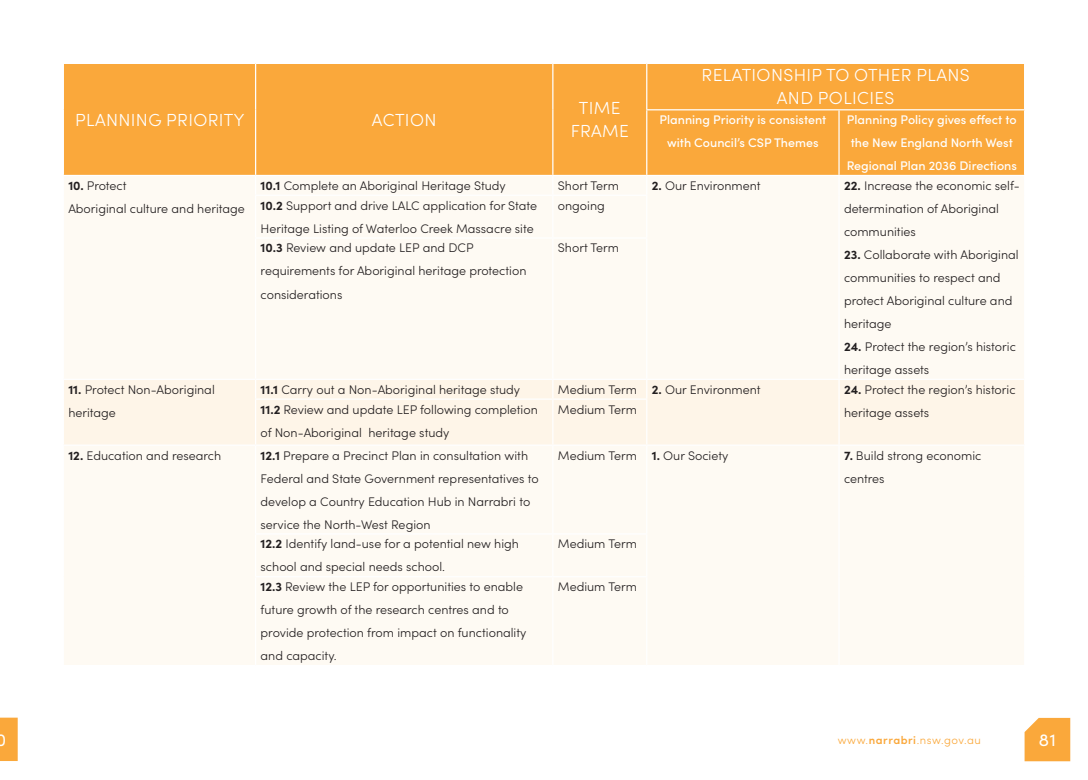
<style>
.page{position:relative;width:1088px;height:780px;background:#fff}
.page>*{position:absolute;margin:0;border:0;box-sizing:border-box;transform-origin:0 0}
.Sub_Header{font:300 17.5px/23px "Sofia Pro";letter-spacing:.02em;color:#fff;text-align:center}
.t1{font:17.5px "Sofia Pro";color:#fff}
.Body_Text{font:300 12.5px/23px "Sofia Pro";color:#231f20}
.Body_Text-2{font:500 12.5px/23px "Sofia Pro";color:#fff;text-align:center}
.t2{font:300 11.25px "Sofia Pro";letter-spacing:.05em;color:#faa83b}
.s1{font-weight:700}
.s2{font-weight:600}
</style>
<div class="page">
<svg style="left:1024px;top:717px;width:46px;height:44px"></svg>
<svg style="left:0;top:717px;width:18px;height:44px"></svg>
<div style="left:64px;top:64px;width:960px;height:111px;background:#faa83b"></div>
<div style="left:64px;top:176px;width:960px;height:489px;background:#fefaf3"></div>
<div style="left:64px;top:380px;width:960px;height:64px;background:#fef5e8"></div>
<hr style="left:255px;top:64px;width:1px;height:46px;background:#fff">
<hr style="left:552px;top:64px;width:1px;height:46px;background:#fff">
<hr style="left:255px;top:110px;width:1px;height:65px;background:#fff">
<hr style="left:552px;top:110px;width:1px;height:65px;background:#fff">
<svg style="left:255px;top:176px;width:1px;height:19px"></svg>
<svg style="left:552px;top:176px;width:1px;height:19px"></svg>
<hr style="left:255px;top:196px;width:1px;height:41px;background:#fff">
<hr style="left:552px;top:196px;width:1px;height:41px;background:#fff">
<hr style="left:255px;top:239px;width:1px;height:140px;background:#fff">
<hr style="left:552px;top:239px;width:1px;height:140px;background:#fff">
<svg style="left:255px;top:380px;width:1px;height:18px"></svg>
<svg style="left:552px;top:380px;width:1px;height:18px"></svg>
<hr style="left:255px;top:400px;width:1px;height:44px;background:#fff">
<hr style="left:552px;top:400px;width:1px;height:44px;background:#fff">
<hr style="left:255px;top:446px;width:1px;height:87px;background:#fff">
<hr style="left:552px;top:446px;width:1px;height:87px;background:#fff">
<hr style="left:255px;top:534px;width:1px;height:42px;background:#fff">
<hr style="left:552px;top:534px;width:1px;height:42px;background:#fff">
<hr style="left:255px;top:577px;width:1px;height:88px;background:#fff">
<hr style="left:552px;top:577px;width:1px;height:88px;background:#fff">
<hr style="left:646px;top:64px;width:1px;height:45px;background:#fff">
<hr style="left:646px;top:109px;width:193px;height:1px;background:#fff">
<hr style="left:646px;top:110px;width:1px;height:65px;background:#fff">
<hr style="left:839px;top:109px;width:186px;height:1px;background:#fff">
<hr style="left:838px;top:110px;width:2px;height:65px;background:#fff">
<svg style="left:646px;top:176px;width:1px;height:19px"></svg>
<svg style="left:838px;top:176px;width:2px;height:19px"></svg>
<hr style="left:646px;top:196px;width:1px;height:41px;background:#fff">
<hr style="left:838px;top:195px;width:2px;height:43px;background:#fff">
<hr style="left:646px;top:239px;width:1px;height:140px;background:#fff">
<hr style="left:838px;top:238px;width:2px;height:141px;background:#fff">
<svg style="left:646px;top:380px;width:1px;height:18px"></svg>
<svg style="left:838px;top:380px;width:2px;height:19px"></svg>
<hr style="left:646px;top:400px;width:1px;height:44px;background:#fff">
<hr style="left:838px;top:399px;width:2px;height:45px;background:#fff">
<hr style="left:646px;top:446px;width:1px;height:87px;background:#fff">
<hr style="left:838px;top:446px;width:2px;height:88px;background:#fff">
<hr style="left:646px;top:534px;width:1px;height:42px;background:#fff">
<hr style="left:838px;top:534px;width:2px;height:42px;background:#fff">
<hr style="left:646px;top:577px;width:1px;height:88px;background:#fff">
<hr style="left:838px;top:576px;width:2px;height:89px;background:#fff">
<hr style="left:63px;top:379px;width:193px;height:1px;background:#fff">
<hr style="left:63px;top:444px;width:193px;height:2px;background:#fff">
<hr style="left:255px;top:195px;width:298px;height:1px;background:#fff">
<hr style="left:553px;top:195px;width:94px;height:1px;background:#fff">
<hr style="left:255px;top:237px;width:298px;height:2px;background:#fff">
<hr style="left:553px;top:237px;width:94px;height:2px;background:#fff">
<hr style="left:256px;top:379px;width:297px;height:1px;background:#fff">
<hr style="left:553px;top:379px;width:94px;height:1px;background:#fff">
<hr style="left:255px;top:398px;width:298px;height:2px;background:#fff">
<hr style="left:553px;top:398px;width:94px;height:2px;background:#fff">
<hr style="left:256px;top:444px;width:297px;height:2px;background:#fff">
<hr style="left:553px;top:444px;width:94px;height:2px;background:#fff">
<hr style="left:255px;top:533px;width:298px;height:1px;background:#fff">
<hr style="left:553px;top:533px;width:94px;height:1px;background:#fff">
<hr style="left:255px;top:576px;width:298px;height:1px;background:#fff">
<hr style="left:553px;top:576px;width:94px;height:1px;background:#fff">
<hr style="left:647px;top:379px;width:192px;height:1px;background:#fff">
<hr style="left:839px;top:379px;width:186px;height:1px;background:#fff">
<hr style="left:647px;top:444px;width:192px;height:2px;background:#fff">
<hr style="left:839px;top:444px;width:186px;height:2px;background:#fff">
<p class="Sub_Header" style="left:75px;top:107px;width:171px">PLANNING PRIORITY</p>
<p class="Sub_Header" style="left:372px;top:107px;width:66px">ACTION</p>
<p class="Sub_Header" style="left:571px;top:96px;width:60px">TIME<br>FRAME</p>
<p class="Sub_Header" style="left:702px;top:63px;width:270px">RELATIONSHIP TO OTHER PLANS</p>
<p class="Sub_Header" style="left:777px;top:86px;width:119px">AND POLICIES</p>
<p class="Body_Text-2" style="left:659px;top:107px;width:168px">Planning Priority is consistent with Council’s CSP Themes</p>
<p class="Body_Text-2" style="left:847px;top:107px;width:172px">Planning Policy gives effect to the New England North West<br>Regional Plan 2036 Directions</p>
<p class="Body_Text" style="left:68px;top:173px;width:60px"><span class="s1">10.</span> Protect</p>
<p class="Body_Text" style="left:68px;top:196px;width:178px">Aboriginal culture and heritage</p>
<p class="Body_Text" style="left:261px;top:173px;width:247px"><span class="s1">10.1</span> Complete an Aboriginal Heritage Study</p>
<p class="Body_Text" style="left:558px;top:173px;width:63px">Short Term</p>
<p class="Body_Text" style="left:652px;top:173px;width:110px"><span class="s1">2.</span> Our Environment</p>
<p class="Body_Text" style="left:844px;top:173px;width:177px"><span class="s1">22.</span> Increase the economic self&shy;determination of Aboriginal communities</p>
<p class="Body_Text" style="left:844px;top:242px;width:176px"><span class="s1">23.</span> Collaborate with Aboriginal communities to respect and protect Aboriginal culture and heritage</p>
<p class="Body_Text" style="left:844px;top:334px;width:173px"><span class="s1">24.</span> Protect the region’s historic heritage assets</p>
<p class="Body_Text" style="left:261px;top:193px;width:278px"><span class="s1">10.2</span> Support and drive LALC application for State<br>Heritage Listing of Waterloo Creek Massacre site</p>
<p class="Body_Text" style="left:558px;top:193px;width:49px">ongoing</p>
<p class="Body_Text" style="left:261px;top:236px;width:267px"><span class="s1">10.3</span> Review and update LEP and DCP requirements for Aboriginal heritage protection considerations</p>
<p class="Body_Text" style="left:558px;top:236px;width:63px">Short Term</p>
<p class="Body_Text" style="left:68px;top:377px;width:148px"><span class="s1">11.</span> Protect Non-Aboriginal heritage</p>
<p class="Body_Text" style="left:261px;top:377px;width:261px"><span class="s1">11.1</span> Carry out a Non-Aboriginal heritage study</p>
<p class="Body_Text" style="left:558px;top:377px;width:81px">Medium Term</p>
<p class="Body_Text" style="left:652px;top:377px;width:110px"><span class="s1">2.</span> Our Environment</p>
<p class="Body_Text" style="left:844px;top:377px;width:173px"><span class="s1">24.</span> Protect the region’s historic</p>
<p class="Body_Text" style="left:261px;top:397px;width:279px"><span class="s1">11.2</span> Review and update LEP following completion of Non-Aboriginal heritage study</p>
<p class="Body_Text" style="left:558px;top:397px;width:81px">Medium Term</p>
<p class="Body_Text" style="left:844px;top:400px;width:87px">heritage assets</p>
<p class="Body_Text" style="left:68px;top:443px;width:154px"><span class="s1">12.</span> Education and research</p>
<p class="Body_Text" style="left:261px;top:443px;width:280px"><span class="s1">12.1</span> Prepare a Precinct Plan in consultation with Federal and State Government representatives to develop a Country Education Hub in Narrabri to service the North-West Region</p>
<p class="Body_Text" style="left:558px;top:443px;width:81px">Medium Term</p>
<p class="Body_Text" style="left:652px;top:443px;width:78px"><span class="s1">1.</span> Our Society</p>
<p class="Body_Text" style="left:844px;top:443px;width:139px"><span class="s1">7.</span> Build strong economic centres</p>
<p class="Body_Text" style="left:261px;top:531px;width:260px"><span class="s1">12.2</span> Identify land-use for a potential new high school and special needs school.</p>
<p class="Body_Text" style="left:558px;top:531px;width:81px">Medium Term</p>
<p class="Body_Text" style="left:261px;top:574px;width:267px"><span class="s1">12.3</span> Review the LEP for opportunities to enable future growth of the research centres and to provide protection from impact on functionality and capacity.</p>
<p class="Body_Text" style="left:558px;top:574px;width:81px">Medium Term</p>
<h1 class="t1" style="left:-5px;top:727px;width:12px">0</h1>
<p class="t2" style="left:838px;top:731px;width:145px">www.<span class="s2">narrabri</span>.nsw.gov.au</p>
<h1 class="t1" style="left:1039px;top:727px;width:19px">81</h1>
</div>
